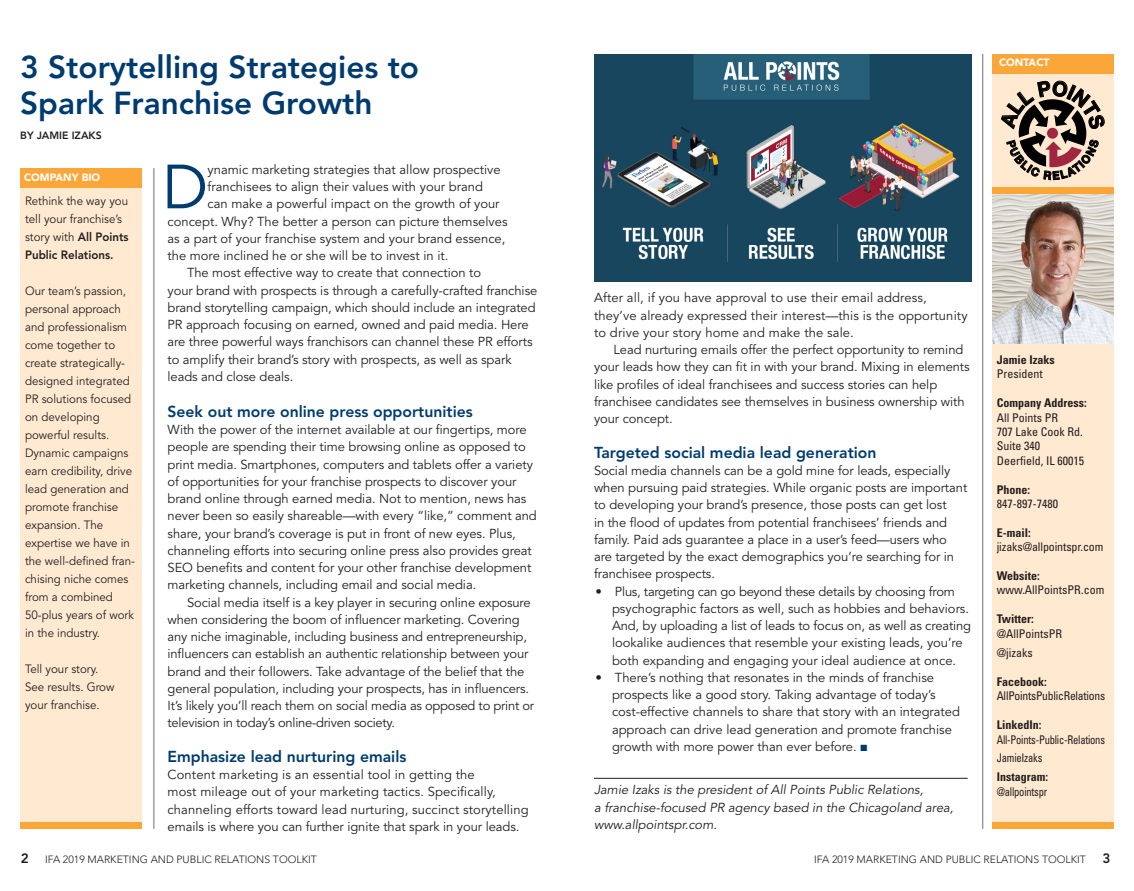
<style>
.page{position:relative;width:1134px;height:891px;background:#fff}
.page>*{position:absolute;margin:0;border:0;box-sizing:border-box;transform-origin:0 0}
.Body_drop_cap_Avenir{font:61.65px "Avenir";color:#003b6f}
.Hdr{font:800 31.5px/36px "Avenir";color:#003b6f}
.Subhd{font:800 15.75px "Avenir";color:#003b6f}
.t1{font:800 13.5px "Avenir";color:#231f20}
.Body_8_65{font:12.9px/17.2px "Avenir";letter-spacing:-.005em;color:#231f20}
.Body_drop_cap_Avenir-2{font:12.9px "Avenir";color:#231f20}
.Body{font:italic 12.9px/17.2px "Avenir";color:#231f20}
.Bio_Body{font:12px/18px "Avenir";color:#231f20;scale:.96 1}
.Contact_Reg{font:condensed 12px "Univers";letter-spacing:-.01em;color:#231f20}
.Contact_Bold{font:700 condensed 12px "Univers";color:#231f20}
.Contact_Reg-2{font:condensed 12px "Univers";letter-spacing:-.01em;color:#231f20;scale:.88 1}
.t2{font:300 10.5px "Avenir";color:#231f20}
.t3{font:900 10.5px "Avenir";color:#fff}
.Byline{font:800 10.5px "Avenir";color:#231f20}
.s1{font-weight:800}
.s2{color:#003b6f}
.s3{font-weight:800;font-size:13.5px}
</style>
<div class="page">
<div style="left:992px;top:73px;width:122px;height:116px;background:#ffead1"></div>
<div style="left:992px;top:191px;width:122px;height:636px;background:#ffead1"></div>
<div style="left:992px;top:54px;width:122px;height:19px;background:#faa638"></div>
<hr style="left:982px;top:54px;width:1px;height:775px;background:#6d6e71">
<div style="left:992px;top:822px;width:122px;height:7px;background:#faa638"></div>
<div style="left:20px;top:171px;width:122px;height:655px;background:#ffead1"></div>
<hr style="left:154px;top:168px;width:1px;height:661px;background:#6d6e71">
<div style="left:20px;top:168px;width:122px;height:20px;background:#faa638"></div>
<img style="left:992px;top:194px;width:122px;height:149px">
<div style="left:992px;top:187px;width:122px;height:7px;background:#faa638"></div>
<div style="left:20px;top:822px;width:122px;height:7px;background:#faa638"></div>
<img style="left:594px;top:54px;width:377px;height:227px">
<hr style="left:594px;top:778px;width:374px;height:1px;background:#231f20">
<svg style="left:1001px;top:80px;width:104px;height:100px"></svg>
<p class="Hdr" style="left:20px;top:49px;width:401px">3 Storytelling Strategies to<br>Spark Franchise Growth</p>
<p class="Byline" style="left:20px;top:129px;width:83px">BY JAMIE IZAKS</p>
<p class="t3" style="left:24px;top:171px;width:78px">COMPANY BIO</p>
<p class="Body_drop_cap_Avenir" style="left:162px;top:152px;width:47px">D</p>
<p class="Body_drop_cap_Avenir-2" style="left:208px;top:162px;width:295px">ynamic marketing strategies that allow prospective</p>
<p class="Body_drop_cap_Avenir-2" style="left:208px;top:179px;width:277px">franchisees to align their values with your brand</p>
<p class="Body_drop_cap_Avenir-2" style="left:208px;top:196px;width:293px">can make a powerful impact on the growth of your</p>
<p class="Body_drop_cap_Avenir-2" style="left:168px;top:214px;width:342px">concept. Why? The better a person can picture themselves</p>
<p class="Body_drop_cap_Avenir-2" style="left:168px;top:231px;width:339px">as a part of your franchise system and your brand essence,</p>
<p class="Body_drop_cap_Avenir-2" style="left:168px;top:248px;width:282px">the more inclined he or she will be to invest in it.</p>
<p class="Body_8_65" style="left:168px;top:265px;width:371px;text-indent:20px">The most effective way to create that connection to<br>your brand with prospects is through a carefully-crafted franchise brand storytelling campaign, which should include an integrated PR approach focusing on earned, owned and paid media. Here are three powerful ways franchisors can channel these PR efforts to amplify their brand’s story with prospects, as well as spark leads and close deals.</p>
<p class="Subhd" style="left:168px;top:402px;width:307px">Seek out more online press opportunities</p>
<p class="Body_8_65" style="left:168px;top:422px;width:371px">With the power of the internet available at our fingertips, more people are spending their time browsing online as opposed to print media. Smartphones, computers and tablets offer a variety of opportunities for your franchise prospects to discover your brand online through earned media. Not to mention, news has never been so easily shareable—with every “like,” comment and share, your brand’s coverage is put in front of new eyes. Plus, channeling efforts into securing online press also provides great SEO benefits and content for your other franchise development marketing channels, including email and social media.</p>
<p class="Body_8_65" style="left:168px;top:594px;width:368px;text-indent:20px">Social media itself is a key player in securing online exposure when considering the boom of influencer marketing. Covering any niche imaginable, including business and entrepreneurship, influencers can establish an authentic relationship between your brand and their followers. Take advantage of the belief that the general population, including your prospects, has in influencers.<br>It’s likely you’ll reach them on social media as opposed to print or television in today’s online-driven society.</p>
<p class="Subhd" style="left:168px;top:747px;width:240px">Emphasize lead nurturing emails</p>
<p class="Body_8_65" style="left:168px;top:767px;width:363px">Content marketing is an essential tool in getting the<br>most mileage out of your marketing tactics. Specifically, channeling efforts toward lead nurturing, succinct storytelling emails is where you can further ignite that spark in your leads.</p>
<p class="Bio_Body" style="left:25px;top:192px;width:109px">Rethink the way you tell your franchise’s story with <span class="s1">All Points<br>Public Relations.</span></p>
<p class="Bio_Body" style="left:25px;top:282px;width:116px">Our team’s passion, personal approach and professionalism come together to create strategically&shy;designed integrated<br>PR solutions focused on developing powerful results.<br>Dynamic campaigns earn credibility, drive lead generation and promote franchise expansion. The expertise we have in the well-defined fran&shy;chising niche comes from a combined<br>50-plus years of work in the industry.</p>
<p class="Bio_Body" style="left:25px;top:660px;width:95px">Tell your story.<br>See results. Grow your franchise.</p>
<p class="t3" style="left:999px;top:56px;width:52px">CONTACT</p>
<p class="Body_8_65" style="left:594px;top:290px;width:375px">After all, if you have approval to use their email address, they’ve already expressed their interest—this is the opportunity to drive your story home and make the sale.</p>
<p class="Body_8_65" style="left:594px;top:341px;width:377px;text-indent:20px">Lead nurturing emails offer the perfect opportunity to remind your leads how they can fit in with your brand. Mixing in elements like profiles of ideal franchisees and success stories can help franchisee candidates see themselves in business ownership with your concept.</p>
<p class="Subhd" style="left:594px;top:443px;width:284px">Targeted social media lead generation</p>
<p class="Body_8_65" style="left:594px;top:462px;width:375px">Social media channels can be a gold mine for leads, especially when pursuing paid strategies. While organic posts are important to developing your brand’s presence, those posts can get lost<br>in the flood of updates from potential franchisees’ friends and family. Paid ads guarantee a place in a user’s feed—users who are targeted by the exact demographics you’re searching for in franchisee prospects.</p>
<p class="Body_8_65" style="left:612px;top:583px;width:361px;text-indent:-16px">• Plus, targeting can go beyond these details by choosing from psychographic factors as well, such as hobbies and behaviors.<br>And, by uploading a list of leads to focus on, as well as creating lookalike audiences that resemble your existing leads, you’re both expanding and engaging your ideal audience at once.</p>
<p class="Body_8_65" style="left:612px;top:669px;width:350px;text-indent:-16px">• There’s nothing that resonates in the minds of franchise prospects like a good story. Taking advantage of today’s cost-effective channels to share that story with an integrated approach can drive lead generation and promote franchise growth with more power than ever before. <span class="s2">■</span></p>
<p class="Body" style="left:594px;top:782px;width:361px">Jamie Izaks is the president of All Points Public Relations,<br>a franchise-focused PR agency based in the Chicagoland area, www.allpointspr.com.</p>
<p class="Contact_Bold" style="left:997px;top:352px;width:59px">Jamie Izaks</p>
<p class="Contact_Reg" style="left:997px;top:367px;width:47px">President</p>
<p class="Contact_Bold" style="left:997px;top:396px;width:91px">Company Address:</p>
<p class="Contact_Reg" style="left:997px;top:410px;width:63px">All Points PR</p>
<p class="Contact_Reg" style="left:997px;top:424px;width:87px">707 Lake Cook Rd.</p>
<p class="Contact_Reg" style="left:997px;top:439px;width:45px">Suite 340</p>
<p class="Contact_Reg" style="left:997px;top:453px;width:89px">Deerfield, IL 60015</p>
<p class="Contact_Bold" style="left:997px;top:482px;width:35px">Phone:</p>
<p class="Contact_Reg" style="left:997px;top:496px;width:63px">847-897-7480</p>
<p class="Contact_Bold" style="left:997px;top:525px;width:35px">E-mail:</p>
<p class="Contact_Reg" style="left:997px;top:539px;width:108px">jizaks@allpointspr.com</p>
<p class="Contact_Bold" style="left:997px;top:568px;width:45px">Website:</p>
<p class="Contact_Reg" style="left:997px;top:583px;width:109px">www.AllPointsPR.com</p>
<p class="Contact_Bold" style="left:997px;top:612px;width:39px">Twitter:</p>
<p class="Contact_Reg" style="left:997px;top:626px;width:67px">@AllPointsPR</p>
<p class="Contact_Reg" style="left:997px;top:645px;width:38px">@jizaks</p>
<p class="Contact_Bold" style="left:997px;top:674px;width:51px">Facebook:</p>
<p class="Contact_Reg" style="left:997px;top:689px;width:110px">AllPointsPublicRelations</p>
<p class="Contact_Bold" style="left:997px;top:718px;width:46px">LinkedIn:</p>
<p class="Contact_Reg-2" style="left:997px;top:732px;width:125px">All-Points-Public-Relations</p>
<p class="Contact_Reg-2" style="left:997px;top:751px;width:53px">JamieIzaks</p>
<p class="Contact_Bold" style="left:997px;top:770px;width:53px">Instagram:</p>
<p class="Contact_Reg-2" style="left:997px;top:784px;width:59px">@allpointspr</p>
<p class="t1" style="left:21px;top:851px;width:9px">2</p>
<p class="t2" style="left:45px;top:854px;width:273px">IFA 2019 MARKETING AND PUBLIC RELATIONS TOOLKIT</p>
<p class="t2" style="left:814px;top:854px;width:298px">IFA 2019 MARKETING AND PUBLIC RELATIONS TOOLKIT <span class="s3">3</span></p>
</div>
